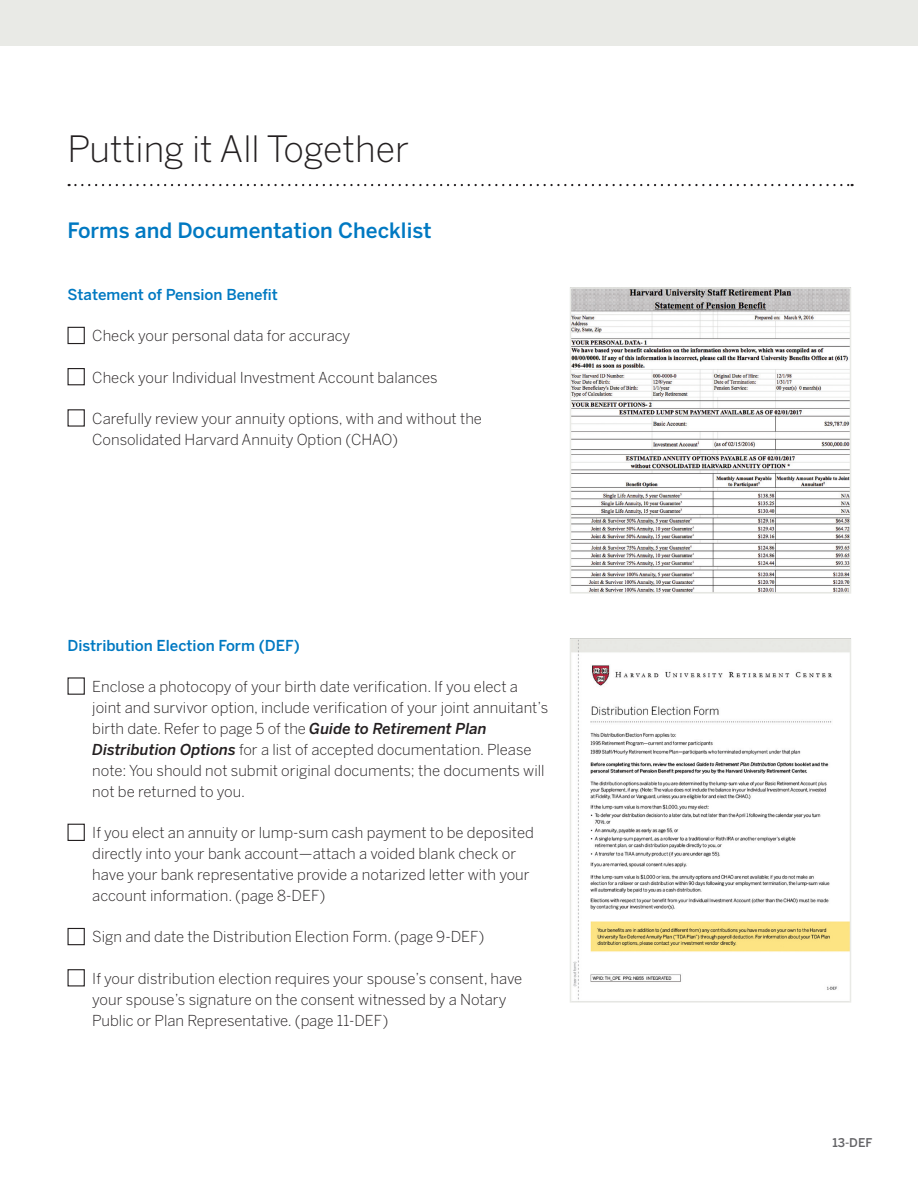
<style>
.page{position:relative;width:918px;height:1188px;background:#fff}
.page>*{position:absolute;margin:0;border:0;box-sizing:border-box;transform-origin:0 0}
.t1{font:300 36px "Benton Sans";color:#231f20}
.t2{font:500 21px "Benton Sans";color:#0079c2}
.t3{font:300 15px/21px "Benton Sans";color:#231f20}
.t4{font:500 15px "Benton Sans";color:#0079c2}
.t5{font:500 12px "Benton Sans";color:#636366}
.s1{font-weight:500;font-style:italic}
</style>
<div class="page">
<div style="left:0;top:0;width:918px;height:46px;background:#e9eae6"></div>
<svg style="left:69px;top:184px;width:784px;height:2px"></svg>
<div style="left:68px;top:677px;width:17px;height:18px;border:1px solid #231f20"></div>
<div style="left:68px;top:824px;width:17px;height:17px;border:1px solid #231f20"></div>
<div style="left:68px;top:928px;width:17px;height:17px;border:1px solid #231f20"></div>
<div style="left:68px;top:969px;width:17px;height:17px;border:1px solid #231f20"></div>
<div style="left:68px;top:327px;width:17px;height:17px;border:1px solid #231f20"></div>
<div style="left:68px;top:368px;width:17px;height:17px;border:1px solid #231f20"></div>
<div style="left:68px;top:409px;width:17px;height:18px;border:1px solid #231f20"></div>
<img style="left:573px;top:641px;width:275px;height:359px">
<div style="left:570px;top:638px;width:281px;height:365px;border:2px solid #e9eae6"></div>
<img style="left:573px;top:290px;width:275px;height:301px">
<div style="left:570px;top:287px;width:281px;height:307px;border:2px solid #e9eae6"></div>
<h1 class="t1" style="left:68px;top:128px;width:343px">Putting it All Together</h1>
<h2 class="t2" style="left:68px;top:218px;width:366px">Forms and Documentation Checklist</h2>
<h3 class="t4" style="left:68px;top:286px;width:212px">Statement of Pension Benefit</h3>
<p class="t3" style="left:92px;top:325px;width:260px">Check your personal data for accuracy</p>
<p class="t3" style="left:92px;top:366px;width:347px">Check your Individual Investment Account balances</p>
<p class="t3" style="left:92px;top:408px;width:391px">Carefully review your annuity options, with and without the<br>Consolidated Harvard Annuity Option (CHAO)</p>
<h3 class="t4" style="left:68px;top:636px;width:234px">Distribution Election Form (DEF)</h3>
<p class="t3" style="left:92px;top:676px;width:457px">Enclose a photocopy of your birth date verification. If you elect a joint and survivor option, include verification of your joint annuitant’s birth date. Refer to page 5 of the <span class="s1">Guide to Retirement Plan Distribution Options</span> for a list of accepted documentation. Please note: You should not submit original documents; the documents will not be returned to you.</p>
<p class="t3" style="left:92px;top:822px;width:443px">If you elect an annuity or lump-sum cash payment to be deposited directly into your bank account—attach a voided blank check or have your bank representative provide a notarized letter with your account information. (page 8-DEF)</p>
<p class="t3" style="left:92px;top:926px;width:394px">Sign and date the Distribution Election Form. (page 9-DEF)</p>
<p class="t3" style="left:92px;top:968px;width:431px">If your distribution election requires your spouse’s consent, have your spouse’s signature on the consent witnessed by a Notary<br>Public or Plan Representative. (page 11-DEF)</p>
<p class="t5" style="left:832px;top:1136px;width:42px">13-DEF</p>
</div>
